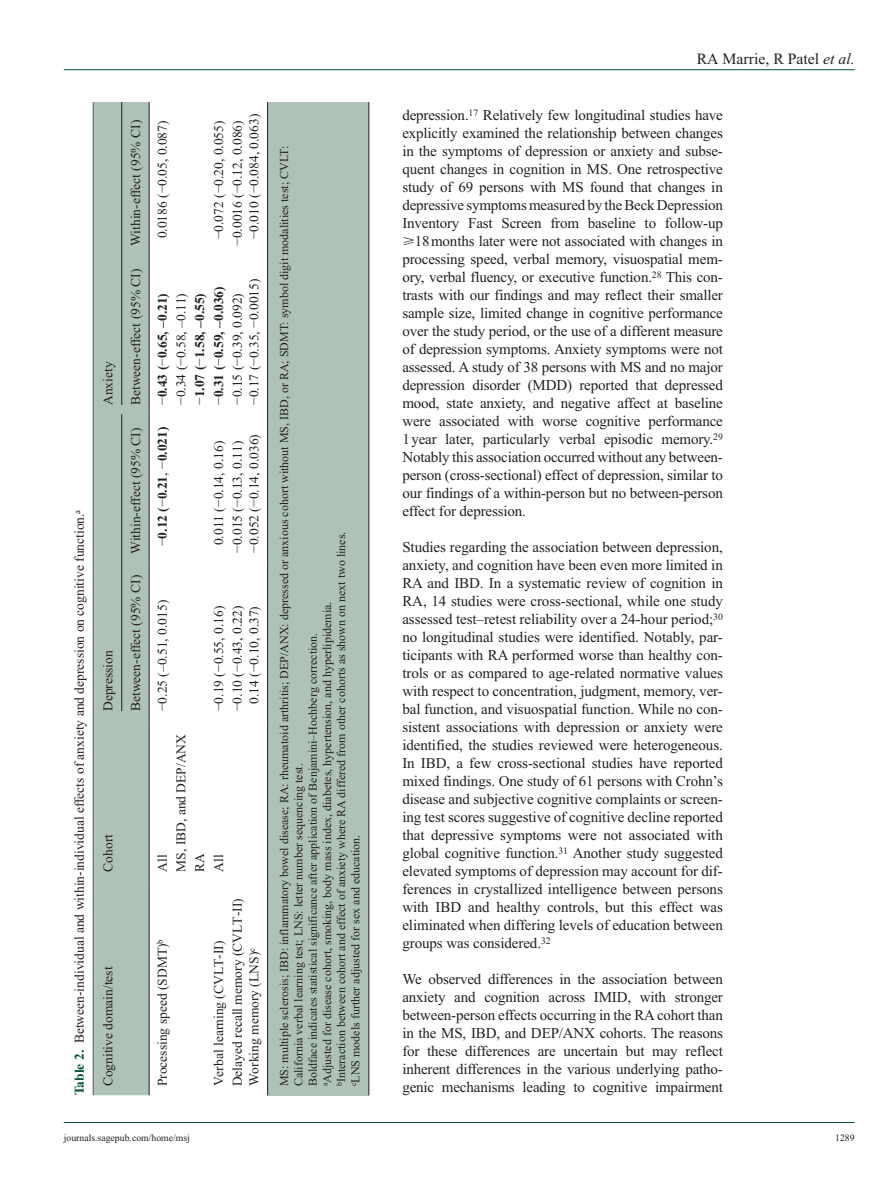
<style>
.page{position:relative;width:893px;height:1191px;background:#fff}
.page>*{position:absolute;margin:0;border:0;box-sizing:border-box;transform-origin:0 0}
.t1{font:15.75px "Times New Roman";color:#231f20}
.t2{font:15px/18px "Times New Roman";letter-spacing:-.01em;color:#231f20;text-align:justify}
.t3{font:13.5px/28.5px "Times New Roman";color:#231f20}
.t4{font:700 13.5px "Times New Roman";color:#231f20}
.t5{font:700 13.5px "Times New Roman";color:#015436}
.t6{font:12px/14.2px "Times New Roman";color:#231f20}
.t7{font:9.75px "Times New Roman";color:#231f20}
.s1{font-weight:400}
.s2{font-style:italic}
</style>
<div class="page">
<hr style="left:64px;top:69px;width:791px;height:1px;background:#015436">
<hr style="left:64px;top:1122px;width:791px;height:1px;background:#015436">
<div style="left:268px;top:102px;width:101px;height:993px;background:#afc2b8"></div>
<hr style="left:93px;top:102px;width:1px;height:993px;background:#231f20">
<hr style="left:368px;top:102px;width:1px;height:993px;background:#231f20">
<div style="left:94px;top:102px;width:55px;height:993px;background:#afc2b8"></div>
<hr style="left:149px;top:880px;width:1px;height:215px;background:#231f20">
<hr style="left:149px;top:720px;width:1px;height:160px;background:#231f20">
<hr style="left:149px;top:562px;width:1px;height:158px;background:#231f20">
<hr style="left:149px;top:414px;width:1px;height:148px;background:#231f20">
<hr style="left:149px;top:255px;width:1px;height:159px;background:#231f20">
<hr style="left:149px;top:102px;width:1px;height:153px;background:#231f20">
<hr style="left:267px;top:880px;width:1px;height:215px;background:#231f20">
<hr style="left:267px;top:720px;width:1px;height:160px;background:#231f20">
<hr style="left:267px;top:562px;width:1px;height:158px;background:#231f20">
<hr style="left:267px;top:414px;width:1px;height:148px;background:#231f20">
<hr style="left:267px;top:255px;width:1px;height:159px;background:#231f20">
<hr style="left:267px;top:102px;width:1px;height:153px;background:#231f20">
<hr style="left:121px;top:414px;width:1px;height:297px;background:#231f20">
<hr style="left:121px;top:102px;width:1px;height:303px;background:#231f20">
<p class="t3" style="left:94px;top:405px;width:45px;rotate:-90deg">Anxiety</p>
<p class="t3" style="left:65px;top:1086px;width:578px;text-indent:43px;rotate:-90deg">Between-individual and within-individual effects of anxiety and depression on cognitive function.<sup>a<br></sup>Cognitive domain/test</p>
<p class="t3" style="left:94px;top:711px;width:62px;rotate:-90deg">Depression</p>
<p class="t3" style="left:94px;top:871px;width:39px;rotate:-90deg">Cohort</p>
<p class="t5" style="left:72px;top:1095px;width:47px;rotate:-90deg">Table 2.</p>
<p class="t3" style="left:121px;top:246px;width:127px;rotate:-90deg">Within-effect (95% CI)</p>
<p class="t3" style="left:121px;top:405px;width:138px;rotate:-90deg">Between-effect (95% CI)</p>
<p class="t3" style="left:121px;top:553px;width:127px;rotate:-90deg">Within-effect (95% CI)</p>
<p class="t3" style="left:121px;top:711px;width:138px;rotate:-90deg">Between-effect (95% CI)</p>
<p class="t3" style="left:148px;top:238px;width:119px;rotate:-90deg">0.0186 (−0.05, 0.087)</p>
<p class="t3" style="left:240px;top:239px;width:127px;rotate:-90deg">−0.010 (−0.084, 0.063)</p>
<p class="t3" style="left:223px;top:246px;width:127px;rotate:-90deg">−0.0016 (−0.12, 0.086)</p>
<p class="t3" style="left:204px;top:239px;width:120px;rotate:-90deg">−0.072 (−0.20, 0.055)</p>
<p class="t3" style="left:240px;top:405px;width:128px;rotate:-90deg">−0.17 (−0.35, −0.0015)</p>
<p class="t4" style="left:211px;top:405px;width:120px;rotate:-90deg"><span class="s1">−</span>0.31 (<span class="s1">−</span>0.59, –0.036)</p>
<p class="t4" style="left:155px;top:405px;width:113px;rotate:-90deg"><span class="s1">−</span>0.43 (<span class="s1">−</span>0.65, –0.21)</p>
<p class="t4" style="left:192px;top:405px;width:113px;rotate:-90deg"><span class="s1">−</span>1.07 (<span class="s1">−</span>1.58, –0.55)</p>
<p class="t3" style="left:167px;top:405px;width:113px;rotate:-90deg">−0.34 (−0.58, –0.11)</p>
<p class="t3" style="left:223px;top:405px;width:113px;rotate:-90deg">−0.15 (−0.39, 0.092)</p>
<p class="t4" style="left:155px;top:546px;width:121px;rotate:-90deg"><span class="s1">−</span>0.12 (<span class="s1">−</span>0.21<span class="s1">, −</span>0.021)</p>
<p class="t3" style="left:240px;top:553px;width:120px;rotate:-90deg">−0.052 (−0.14, 0.036)</p>
<p class="t3" style="left:223px;top:553px;width:113px;rotate:-90deg">−0.015 (−0.13, 0.11)</p>
<p class="t3" style="left:204px;top:545px;width:106px;rotate:-90deg">0.011 (−0.14, 0.16)</p>
<p class="t3" style="left:148px;top:711px;width:113px;rotate:-90deg">−0.25 (–0.51, 0.015)</p>
<p class="t3" style="left:148px;top:871px;width:19px;rotate:-90deg">All</p>
<p class="t3" style="left:167px;top:871px;width:139px;rotate:-90deg">MS, IBD, and DEP/ANX</p>
<p class="t3" style="left:185px;top:871px;width:20px;rotate:-90deg">RA</p>
<p class="t3" style="left:204px;top:711px;width:107px;rotate:-90deg">−0.19 (−0.55, 0.16)</p>
<p class="t3" style="left:223px;top:711px;width:107px;rotate:-90deg">−0.10 (−0.43, 0.22)</p>
<p class="t3" style="left:240px;top:703px;width:99px;rotate:-90deg">0.14 (−0.10, 0.37)</p>
<p class="t3" style="left:204px;top:871px;width:19px;rotate:-90deg">All</p>
<p class="t3" style="left:148px;top:1086px;width:148px;rotate:-90deg">Processing speed (SDMT)<sup>b</sup></p>
<p class="t3" style="left:223px;top:1086px;width:189px;rotate:-90deg">Delayed recall memory (CVLT-II)</p>
<p class="t3" style="left:204px;top:1086px;width:147px;rotate:-90deg">Verbal learning (CVLT-II)</p>
<p class="t3" style="left:240px;top:1086px;width:140px;rotate:-90deg">Working memory (LNS)<sup>c</sup></p>
<p class="t6" style="left:277px;top:1086px;width:942px;rotate:-90deg">MS: multiple sclerosis; IBD: inflammatory bowel disease; RA: rheumatoid arthritis; DEP/ANX: depressed or anxious cohort without MS, IBD, or RA; SDMT: symbol digit modalities test; CVLT:<br>California verbal learning test; LNS: letter number sequencing test.<br>Boldface indicates statistical significance after application of Benjamini–Hochberg correction.<br><sup>a</sup>Adjusted for disease cohort, smoking, body mass index, diabetes, hypertension, and hyperlipidemia.<br><sup>b</sup>Interaction between cohort and effect of anxiety where RA differed from other cohorts as shown on next two lines.<br><sup>c</sup>LNS models further adjusted for sex and education.</p>
<p class="t1" style="left:697px;top:50px;width:159px">RA Marrie, R Patel <span class="s2">et al.</span></p>
<p class="t2" style="left:402px;top:106px;width:322px">depression.<sup>17</sup> Relatively few longitudinal studies have explicitly examined the relationship between changes in the symptoms of depression or anxiety and subse&shy;quent changes in cognition in MS. One retrospective study of 69 persons with MS found that changes in depressive symptoms measured by the Beck Depression Inventory Fast Screen from baseline to follow-up ⩾18months later were not associated with changes in processing speed, verbal memory, visuospatial mem&shy;ory, verbal fluency, or executive function.<sup>28</sup> This con&shy;trasts with our findings and may reflect their smaller sample size, limited change in cognitive performance over the study period, or the use of a different measure of depression symptoms. Anxiety symptoms were not assessed. A study of 38 persons with MS and no major depression disorder (MDD) reported that depressed mood, state anxiety, and negative affect at baseline were associated with worse cognitive performance 1year later, particularly verbal episodic memory.<sup>29<br></sup>Notably this association occurred without any between&shy;person (cross-sectional) effect of depression, similar to our findings of a within-person but no between-person effect for depression.</p>
<p class="t2" style="left:402px;top:538px;width:322px">Studies regarding the association between depression, anxiety, and cognition have been even more limited in RA and IBD. In a systematic review of cognition in RA, 14 studies were cross-sectional, while one study assessed test–retest reliability over a 24-hour period;<sup>30 </sup>no longitudinal studies were identified. Notably, par&shy;ticipants with RA performed worse than healthy con&shy;trols or as compared to age-related normative values with respect to concentration, judgment, memory, ver&shy;bal function, and visuospatial function. While no con&shy;sistent associations with depression or anxiety were identified, the studies reviewed were heterogeneous.<br>In IBD, a few cross-sectional studies have reported mixed findings. One study of 61 persons with Crohn’s disease and subjective cognitive complaints or screen&shy;ing test scores suggestive of cognitive decline reported that depressive symptoms were not associated with global cognitive function.<sup>31</sup> Another study suggested elevated symptoms of depression may account for dif&shy;ferences in crystallized intelligence between persons with IBD and healthy controls, but this effect was eliminated when differing levels of education between groups was considered.<sup>32</sup></p>
<p class="t2" style="left:402px;top:970px;width:322px">We observed differences in the association between anxiety and cognition across IMID, with stronger between-person effects occurring in the RA cohort than in the MS, IBD, and DEP/ANX cohorts. The reasons for these differences are uncertain but may reflect inherent differences in the various underlying patho-</p>
<p class="t2" style="left:402px;top:1078px;width:322px">genic mechanisms leading to cognitive impairment</p>
<p class="t7" style="left:64px;top:1132px;width:128px">journals.sagepub.com/home/msj</p>
<p class="t7" style="left:835px;top:1132px;width:21px">1289</p>
</div>
